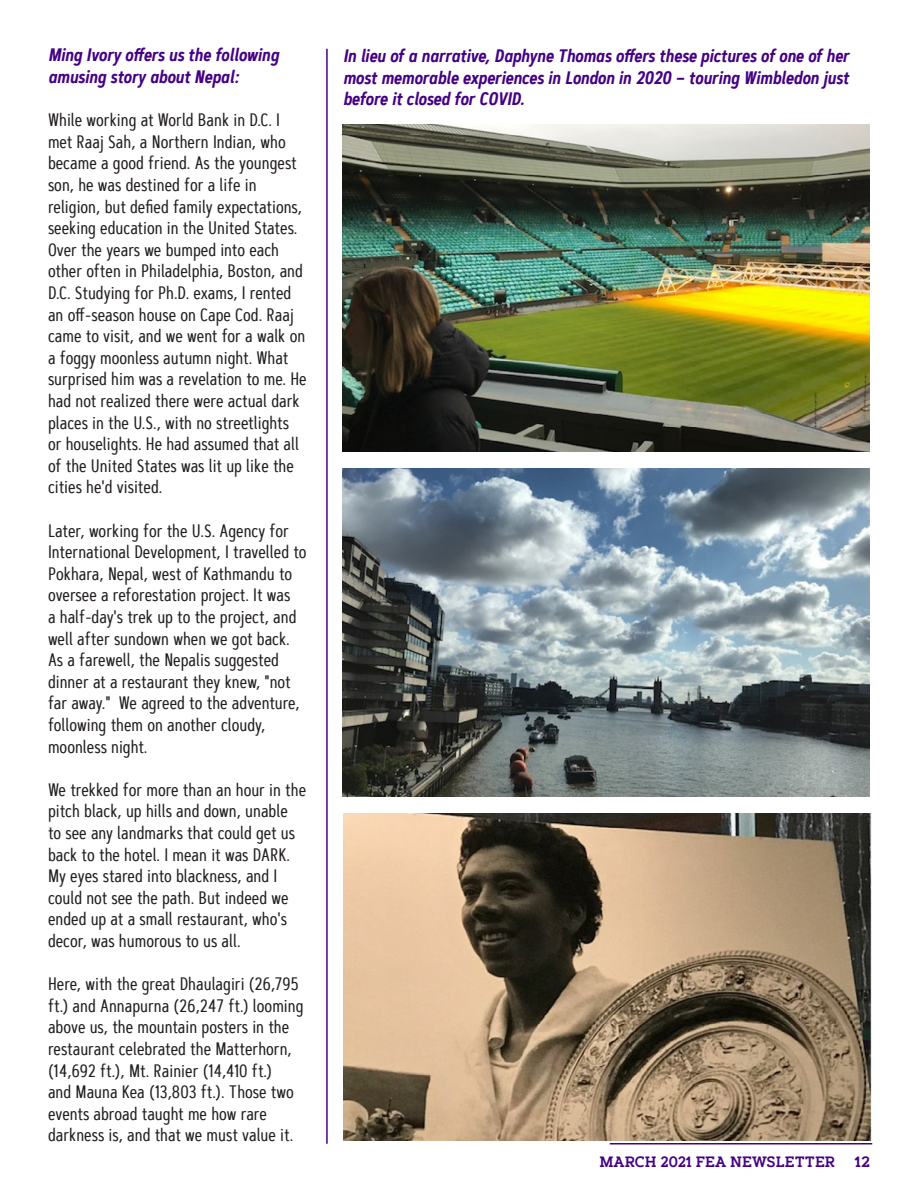
<style>
.page{position:relative;width:918px;height:1188px;background:#fff}
.page>*{position:absolute;margin:0;border:0;box-sizing:border-box;transform-origin:0 0}
.t1{font:18px/21.6px "Artegra Sans Cn";color:#231f20}
.t2{font:18px/21.6px "Artegra Sans Cn S Bold It";color:#450084}
.t3{font:600 15px "Artegra Slab";color:#450084;scale:.92 1}
.t4{font:600 15px "Artegra Slab";color:#450084}
</style>
<div class="page">
<hr style="left:610px;top:1143px;width:262px;height:1px;background:#450084">
<img style="left:342px;top:469px;width:528px;height:327px">
<img style="left:342px;top:124px;width:528px;height:328px">
<img style="left:343px;top:813px;width:528px;height:328px">
<hr style="left:326px;top:49px;width:2px;height:1095px;background:#450084">
<p class="t2" style="left:48px;top:44px;width:232px">Ming Ivory offers us the following amusing story about Nepal:</p>
<p class="t1" style="left:48px;top:109px;width:260px">While working at World Bank in D.C. I met Raaj Sah, a Northern Indian, who became a good friend. As the youngest son, he was destined for a life in religion, but defied family expectations, seeking education in the United States.<br>Over the years we bumped into each other often in Philadelphia, Boston, and D.C. Studying for Ph.D. exams, I rented an off-season house on Cape Cod. Raaj came to visit, and we went for a walk on a foggy moonless autumn night. What surprised him was a revelation to me. He had not realized there were actual dark places in the U.S., with no streetlights or houselights. He had assumed that all of the United States was lit up like the cities he'd visited.</p>
<p class="t1" style="left:48px;top:519px;width:260px">Later, working for the U.S. Agency for International Development, I travelled to Pokhara, Nepal, west of Kathmandu to oversee a reforestation project. It was<br>a half-day's trek up to the project, and well after sundown when we got back.<br>As a farewell, the Nepalis suggested dinner at a restaurant they knew, "not far away." We agreed to the adventure, following them on another cloudy, moonless night.</p>
<p class="t1" style="left:48px;top:778px;width:260px">We trekked for more than an hour in the pitch black, up hills and down, unable<br>to see any landmarks that could get us back to the hotel. I mean it was DARK.<br>My eyes stared into blackness, and I could not see the path. But indeed we ended up at a small restaurant, who's decor, was humorous to us all.</p>
<p class="t1" style="left:48px;top:973px;width:257px">Here, with the great Dhaulagiri (26,795 ft.) and Annapurna (26,247 ft.) looming above us, the mountain posters in the restaurant celebrated the Matterhorn, (14,692 ft.), Mt. Rainier (14,410 ft.)<br>and Mauna Kea (13,803 ft.). Those two events abroad taught me how rare darkness is, and that we must value it.</p>
<p class="t2" style="left:343px;top:45px;width:508px;text-align:justify">In lieu of a narrative, Daphyne Thomas offers these pictures of one of her most memorable experiences in London in 2020 – touring Wimbledon just before it closed for COVID.</p>
<p class="t3" style="left:599px;top:1151px;width:258px">MARCH 2021 FEA NEWSLETTER</p>
<p class="t4" style="left:855px;top:1151px;width:17px">12</p>
</div>
